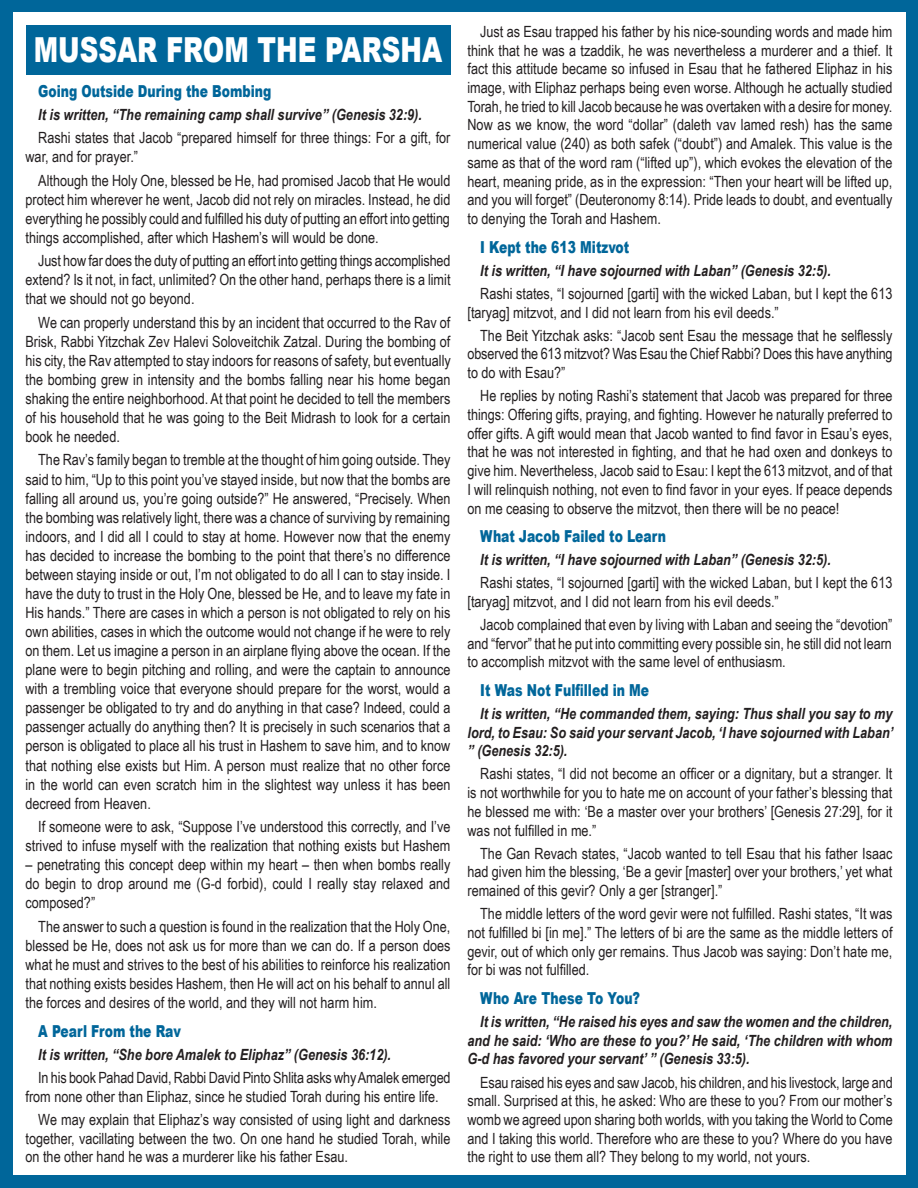
<style>
.page{position:relative;width:918px;height:1188px;background:#fff}
.page>*{position:absolute;margin:0;border:0;box-sizing:border-box;transform-origin:0 0}
.t1{font:900 34.5px "Arial";color:#fff;scale:.75 1}
.t2{font:900 16.5px "Arial";color:#00669a;scale:.75 1}
.t3{font:15.45px/19px "Arial Narrow";color:#231f20;text-align:justify}
.t4{font:italic 700 15.45px/18.8px "Arial Narrow";color:#231f20;text-align:justify}
</style>
<div class="page">
<div style="left:0;top:0;width:917px;height:1188px;background:#00669a"></div>
<div style="left:13px;top:13px;width:892px;height:1162px;background:#fff"></div>
<hr style="left:917px;top:0;width:1px;height:1188px;background:#00669a">
<div style="left:26px;top:26px;width:424px;height:49px;background:#00669a"></div>
<h1 class="t1" style="left:34px;top:24px;width:546px">MUSSAR FROM THE PARSHA</h1>
<p class="t3" style="left:468px;top:21px;width:426px;text-indent:13px">Just as Esau trapped his father by his nice-sounding words and made him think that he was a tzaddik, he was nevertheless a murderer and a thief. It fact this attitude became so infused in Esau that he fathered Eliphaz in his image, with Eliphaz perhaps being even worse. Although he actually studied Torah, he tried to kill Jacob because he was overtaken with a desire for money.<br>Now as we know, the word “dollar” (daleth vav lamed resh) has the same numerical value (240) as both safek (“doubt”) and Amalek. This value is the same as that of the word ram (“lifted up”), which evokes the elevation of the heart, meaning pride, as in the expression: “Then your heart will be lifted up, and you will forget” (Deuteronomy 8:14). Pride leads to doubt, and eventually to denying the Torah and Hashem.</p>
<p class="t2" style="left:480px;top:235px;width:200px">I Kept the 613 Mitzvot</p>
<p class="t4" style="left:480px;top:260px;width:352px">It is written, “I have sojourned with Laban” (Genesis 32:5).</p>
<p class="t3" style="left:468px;top:283px;width:426px;text-indent:13px">Rashi states, “I sojourned [garti] with the wicked Laban, but I kept the 613 [taryag] mitzvot, and I did not learn from his evil deeds.”</p>
<p class="t3" style="left:468px;top:325px;width:427px;text-indent:13px">The Beit Yitzchak asks: “Jacob sent Esau the message that he selflessly observed the 613 mitzvot? Was Esau the Chief Rabbi? Does this have anything to do with Esau?”</p>
<p class="t3" style="left:468px;top:386px;width:427px;text-indent:13px">He replies by noting Rashi’s statement that Jacob was prepared for three things: Offering gifts, praying, and fighting. However he naturally preferred to offer gifts. A gift would mean that Jacob wanted to find favor in Esau’s eyes, that he was not interested in fighting, and that he had oxen and donkeys to give him. Nevertheless, Jacob said to Esau: I kept the 613 mitzvot, and of that I will relinquish nothing, not even to find favor in your eyes. If peace depends on me ceasing to observe the mitzvot, then there will be no peace!</p>
<p class="t2" style="left:480px;top:524px;width:249px">What Jacob Failed to Learn</p>
<p class="t4" style="left:480px;top:550px;width:352px">It is written, “I have sojourned with Laban” (Genesis 32:5).</p>
<p class="t3" style="left:468px;top:573px;width:426px;text-indent:13px">Rashi states, “I sojourned [garti] with the wicked Laban, but I kept the 613 [taryag] mitzvot, and I did not learn from his evil deeds.”</p>
<p class="t3" style="left:468px;top:614px;width:426px;text-indent:13px">Jacob complained that even by living with Laban and seeing the “devotion” and “fervor” that he put into committing every possible sin, he still did not learn to accomplish mitzvot with the same level of enthusiasm.</p>
<p class="t2" style="left:480px;top:678px;width:227px">It Was Not Fulfilled in Me</p>
<p class="t4" style="left:468px;top:703px;width:427px;text-indent:13px">It is written, “He commanded them, saying: Thus shall you say to my lord, to Esau: So said your servant Jacob, ‘I have sojourned with Laban’ ” (Genesis 32:5).</p>
<p class="t3" style="left:468px;top:764px;width:426px;text-indent:13px">Rashi states, “I did not become an officer or a dignitary, but a stranger. It is not worthwhile for you to hate me on account of your father’s blessing that he blessed me with: ‘Be a master over your brothers’ [Genesis 27:29], for it was not fulfilled in me.”</p>
<p class="t3" style="left:468px;top:843px;width:426px;text-indent:13px">The Gan Revach states, “Jacob wanted to tell Esau that his father Isaac had given him the blessing, ‘Be a gevir [master] over your brothers,’ yet what remained of this gevir? Only a ger [stranger].”</p>
<p class="t3" style="left:468px;top:904px;width:427px;text-indent:13px">The middle letters of the word gevir were not fulfilled. Rashi states, “It was not fulfilled bi [in me].” The letters of bi are the same as the middle letters of gevir, out of which only ger remains. Thus Jacob was saying: Don’t hate me, for bi was not fulfilled.</p>
<p class="t2" style="left:480px;top:986px;width:215px">Who Are These To You?</p>
<p class="t4" style="left:468px;top:1011px;width:426px;text-indent:13px">It is written, “He raised his eyes and saw the women and the children, and he said: ‘Who are these to you?’ He said, ‘The children with whom G-d has favored your servant’ ” (Genesis 33:5).</p>
<p class="t3" style="left:468px;top:1072px;width:427px;text-indent:13px">Esau raised his eyes and saw Jacob, his children, and his livestock, large and small. Surprised at this, he asked: Who are these to you? From our mother’s womb we agreed upon sharing both worlds, with you taking the World to Come and I taking this world. Therefore who are these to you? Where do you have the right to use them all? They belong to my world, not yours.</p>
<p class="t2" style="left:38px;top:79px;width:312px">Going Outside During the Bombing</p>
<p class="t4" style="left:38px;top:104px;width:385px">It is written, “The remaining camp shall survive” (Genesis 32:9).</p>
<p class="t3" style="left:26px;top:128px;width:426px;text-indent:13px">Rashi states that Jacob “prepared himself for three things: For a gift, for war, and for prayer.”</p>
<p class="t3" style="left:26px;top:170px;width:426px;text-indent:13px">Although the Holy One, blessed be He, had promised Jacob that He would protect him wherever he went, Jacob did not rely on miracles. Instead, he did everything he possibly could and fulfilled his duty of putting an effort into getting things accomplished, after which Hashem’s will would be done.</p>
<p class="t3" style="left:26px;top:251px;width:427px;text-indent:13px">Just how far does the duty of putting an effort into getting things accomplished extend? Is it not, in fact, unlimited? On the other hand, perhaps there is a limit that we should not go beyond.</p>
<p class="t3" style="left:26px;top:312px;width:427px;text-indent:13px">We can properly understand this by an incident that occurred to the Rav of Brisk, Rabbi Yitzchak Zev Halevi Soloveitchik Zatzal. During the bombing of his city, the Rav attempted to stay indoors for reasons of safety, but eventually the bombing grew in intensity and the bombs falling near his home began shaking the entire neighborhood. At that point he decided to tell the members of his household that he was going to the Beit Midrash to look for a certain book he needed.</p>
<p class="t3" style="left:26px;top:450px;width:427px;text-indent:13px">The Rav’s family began to tremble at the thought of him going outside. They said to him, “Up to this point you’ve stayed inside, but now that the bombs are falling all around us, you’re going outside?” He answered, “Precisely. When the bombing was relatively light, there was a chance of surviving by remaining indoors, and I did all I could to stay at home. However now that the enemy has decided to increase the bombing to the point that there’s no difference between staying inside or out, I’m not obligated to do all I can to stay inside. I have the duty to trust in the Holy One, blessed be He, and to leave my fate in His hands.” There are cases in which a person is not obligated to rely on his own abilities, cases in which the outcome would not change if he were to rely on them. Let us imagine a person in an airplane flying above the ocean. If the plane were to begin pitching and rolling, and were the captain to announce with a trembling voice that everyone should prepare for the worst, would a passenger be obligated to try and do anything in that case? Indeed, could a passenger actually do anything then? It is precisely in such scenarios that a person is obligated to place all his trust in Hashem to save him, and to know that nothing else exists but Him. A person must realize that no other force in the world can even scratch him in the slightest way unless it has been decreed from Heaven.</p>
<p class="t3" style="left:26px;top:816px;width:426px;text-align:right">If someone were to ask, “Suppose I’ve understood this correctly, and I’ve strived to infuse myself with the realization that nothing exists but Hashem</p>
<p class="t3" style="left:26px;top:855px;width:426px">– penetrating this concept deep within my heart – then when bombs really do begin to drop around me (G-d forbid), could I really stay relaxed and composed?”</p>
<p class="t3" style="left:26px;top:916px;width:426px;text-indent:13px">The answer to such a question is found in the realization that the Holy One, blessed be He, does not ask us for more than we can do. If a person does what he must and strives to the best of his abilities to reinforce his realization that nothing exists besides Hashem, then He will act on his behalf to annul all the forces and desires of the world, and they will not harm him.</p>
<p class="t2" style="left:38px;top:1019px;width:192px">A Pearl From the Rav</p>
<p class="t4" style="left:38px;top:1044px;width:354px">It is written, “She bore Amalek to Eliphaz” (Genesis 36:12).</p>
<p class="t3" style="left:26px;top:1067px;width:427px;text-indent:13px">In his book Pahad David, Rabbi David Pinto Shlita asks why Amalek emerged from none other than Eliphaz, since he studied Torah during his entire life.</p>
<p class="t3" style="left:26px;top:1109px;width:426px;text-indent:13px">We may explain that Eliphaz’s way consisted of using light and darkness together, vacillating between the two. On one hand he studied Torah, while on the other hand he was a murderer like his father Esau.</p>
</div>
